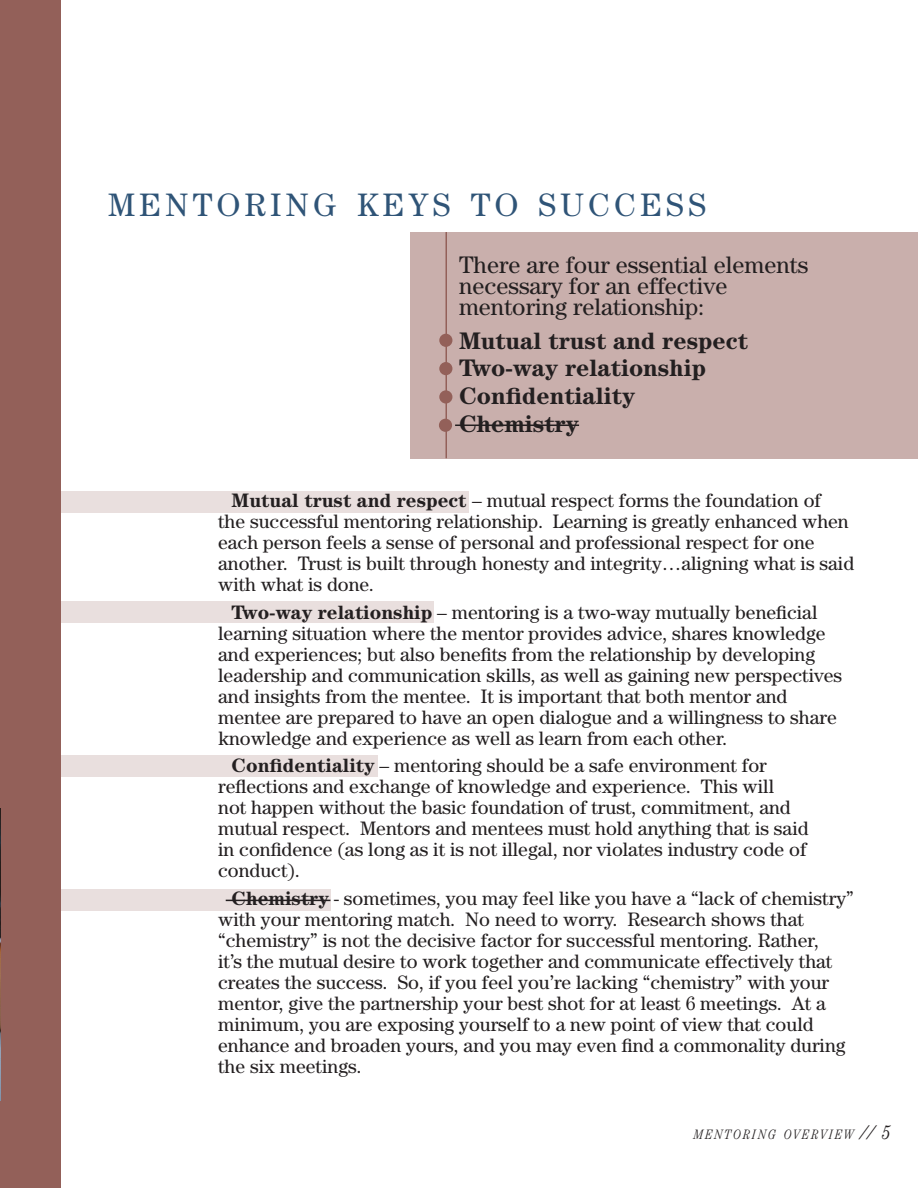
<style>
.page{position:relative;width:918px;height:1188px;background:#fff}
.page>*{position:absolute;margin:0;border:0;box-sizing:border-box;transform-origin:0 0}
.t1{font:32.55px "Century Std";letter-spacing:.13em;color:#2f5477}
.t2{font:24px/21px "Century Std";color:#231f20}
.t3{font:700 24px/27.8px "Century Std";color:#231f20}
.t4{font:19.5px/21px "Century Std";color:#231f20}
.t5{font:italic 300 condensed 13.65px "Century Std";letter-spacing:.13em;color:#231f20}
.s1{font-weight:700}
.s2{font-size:19.5px}
</style>
<div class="page">
<div style="left:61px;top:491px;width:408px;height:22px;background:#e9dfde"></div>
<div style="left:61px;top:602px;width:373px;height:21px;background:#e9dfde"></div>
<div style="left:61px;top:755px;width:317px;height:22px;background:#e9dfde"></div>
<div style="left:61px;top:889px;width:269px;height:21px;background:#e9dfde"></div>
<div style="left:410px;top:232px;width:508px;height:226px;background:#c9afac"></div>
<div style="left:0;top:0;width:61px;height:1188px;background:#936059"></div>
<img style="left:0;top:809px;width:1px;height:292px">
<hr style="left:446px;top:232px;width:1px;height:226px;background:#936059">
<div style="left:439px;top:334px;width:13px;height:13px;background:#936059;border-radius:50%"></div>
<div style="left:439px;top:390px;width:13px;height:14px;background:#936059;border-radius:50%"></div>
<div style="left:439px;top:419px;width:13px;height:13px;background:#936059;border-radius:50%"></div>
<div style="left:439px;top:362px;width:13px;height:13px;background:#936059;border-radius:50%"></div>
<hr style="left:455px;top:425px;width:124px;height:1px;background:#231f20">
<hr style="left:226px;top:900px;width:104px;height:1px;background:#231f20">
<h1 class="t1" style="left:108px;top:186px;width:600px">MENTORING KEYS TO SUCCESS</h1>
<p class="t2" style="left:459px;top:254px;width:351px">There are four essential elements necessary for an effective mentoring relationship:</p>
<p class="t3" style="left:459px;top:326px;width:291px">Mutual trust and respect<br>Two-way relationship<br>Confidentiality<br>Chemistry</p>
<p class="t4" style="left:218px;top:489px;width:638px;text-indent:13px"><span class="s1">Mutual trust and respect</span> – mutual respect forms the foundation of<br>the successful mentoring relationship. Learning is greatly enhanced when each person feels a sense of personal and professional respect for one another. Trust is built through honesty and integrity…aligning what is said with what is done.</p>
<p class="t4" style="left:218px;top:601px;width:626px;text-indent:13px"><span class="s1">Two-way relationship</span> – mentoring is a two-way mutually beneficial learning situation where the mentor provides advice, shares knowledge and experiences; but also benefits from the relationship by developing leadership and communication skills, as well as gaining new perspectives and insights from the mentee. It is important that both mentor and mentee are prepared to have an open dialogue and a willingness to share knowledge and experience as well as learn from each other.</p>
<p class="t4" style="left:218px;top:755px;width:592px;text-indent:13px"><span class="s1">Confidentiality</span> – mentoring should be a safe environment for reflections and exchange of knowledge and experience. This will<br>not happen without the basic foundation of trust, commitment, and mutual respect. Mentors and mentees must hold anything that is said in confidence (as long as it is not illegal, nor violates industry code of conduct).</p>
<p class="t4" style="left:218px;top:888px;width:637px;text-indent:13px"><span class="s1">Chemistry</span> - sometimes, you may feel like you have a “lack of chemistry” with your mentoring match. No need to worry. Research shows that “chemistry” is not the decisive factor for successful mentoring. Rather,<br>it’s the mutual desire to work together and communicate effectively that creates the success. So, if you feel you’re lacking “chemistry” with your mentor, give the partnership your best shot for at least 6 meetings. At a minimum, you are exposing yourself to a new point of view that could enhance and broaden yours, and you may even find a commonality during the six meetings.</p>
<p class="t5" style="left:694px;top:1126px;width:199px">MENTORING OVERVIEW <span class="s2">// 5</span></p>
</div>
